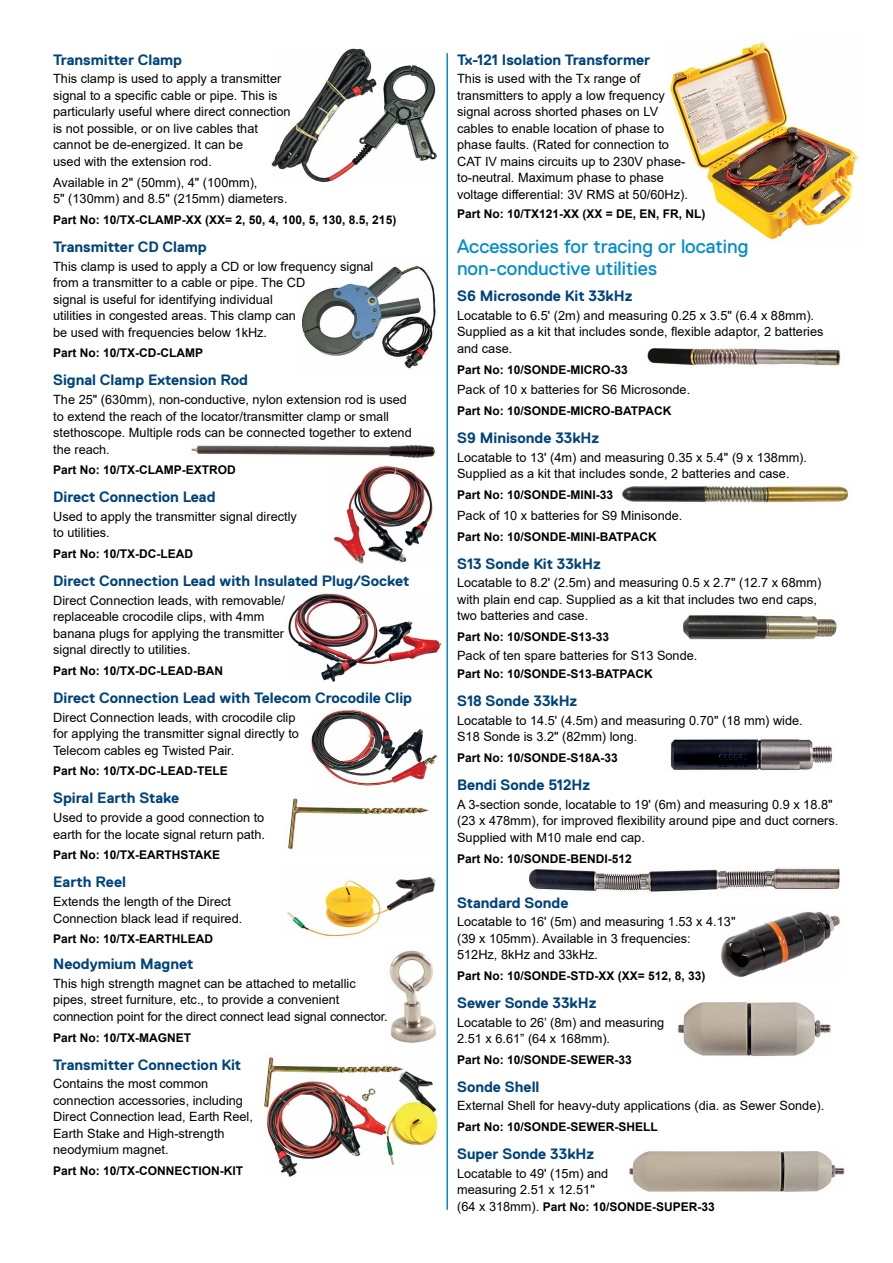
<style>
.page{position:relative;width:893px;height:1263px;background:#fff}
.page>*{position:absolute;margin:0;border:0;box-sizing:border-box;transform-origin:0 0}
.t1{font:19.5px/22.5px "Replica Std";color:#008ccf}
.t2{font:700 15px "Replica Std";color:#00437b}
.t3{font:12.75px/16.5px "Arial";color:#000}
.t4{font:700 12px "Arial";color:#000}
.s1{font-weight:400;font-size:12.75px}
</style>
<div class="page">
<img style="left:310px;top:709px;width:127px;height:77px">
<img style="left:263px;top:1057px;width:177px;height:120px">
<img style="left:677px;top:1002px;width:154px;height:54px">
<img style="left:721px;top:911px;width:120px;height:66px">
<img style="left:529px;top:868px;width:311px;height:25px">
<img style="left:670px;top:739px;width:162px;height:32px">
<img style="left:682px;top:615px;width:155px;height:25px">
<img style="left:622px;top:485px;width:226px;height:18px">
<img style="left:647px;top:348px;width:194px;height:20px">
<img style="left:670px;top:41px;width:190px;height:200px">
<img style="left:389px;top:950px;width:47px;height:93px">
<img style="left:287px;top:877px;width:149px;height:61px">
<img style="left:288px;top:798px;width:141px;height:52px">
<img style="left:330px;top:465px;width:103px;height:98px">
<img style="left:288px;top:593px;width:153px;height:89px">
<img style="left:191px;top:445px;width:245px;height:13px">
<img style="left:302px;top:265px;width:134px;height:104px">
<img style="left:271px;top:48px;width:166px;height:136px">
<hr style="left:446px;top:53px;width:2px;height:1157px;background:#008ccf">
<img style="left:629px;top:1151px;width:216px;height:41px">
<p class="t2" style="left:53px;top:51px;width:131px">Transmitter Clamp</p>
<p class="t3" style="left:53px;top:71px;width:239px">This clamp is used to apply a transmitter signal to a specific cable or pipe. This is particularly useful where direct connection is not possible, or on live cables that cannot be de-energized. It can be<br>used with the extension rod.</p>
<p class="t3" style="left:53px;top:174px;width:236px">Available in 2" (50mm), 4" (100mm),<br>5" (130mm) and 8.5" (215mm) diameters.</p>
<p class="t4" style="left:53px;top:211px;width:345px">Part No: 10/TX-CLAMP-XX (XX= 2, 50, 4, 100, 5, 130, 8.5, 215)</p>
<p class="t2" style="left:53px;top:238px;width:155px">Transmitter CD Clamp</p>
<p class="t3" style="left:53px;top:258px;width:322px">This clamp is used to apply a CD or low frequency signal from a transmitter to a cable or pipe. The CD<br>signal is useful for identifying individual<br>utilities in congested areas. This clamp can<br>be used with frequencies below 1kHz.</p>
<p class="t4" style="left:53px;top:345px;width:152px">Part No: 10/TX-CD-CLAMP</p>
<p class="t2" style="left:53px;top:372px;width:196px">Signal Clamp Extension Rod</p>
<p class="t3" style="left:53px;top:391px;width:360px">The 25" (630mm), non-conductive, nylon extension rod is used to extend the reach of the locator/transmitter clamp or small stethoscope. Multiple rods can be connected together to extend the reach.</p>
<p class="t4" style="left:53px;top:462px;width:184px">Part No: 10/TX-CLAMP-EXTROD</p>
<p class="t2" style="left:53px;top:489px;width:164px">Direct Connection Lead</p>
<p class="t3" style="left:53px;top:508px;width:245px">Used to apply the transmitter signal directly to utilities.</p>
<p class="t4" style="left:53px;top:545px;width:142px">Part No: 10/TX-DC-LEAD</p>
<p class="t2" style="left:53px;top:573px;width:358px">Direct Connection Lead with Insulated Plug/Socket</p>
<p class="t3" style="left:53px;top:592px;width:233px">Direct Connection leads, with removable/ replaceable crocodile clips, with 4mm banana plugs for applying the transmitter signal directly to utilities.</p>
<p class="t4" style="left:53px;top:662px;width:171px">Part No: 10/TX-DC-LEAD-BAN</p>
<p class="t2" style="left:53px;top:690px;width:360px">Direct Connection Lead with Telecom Crocodile Clip</p>
<p class="t3" style="left:53px;top:709px;width:247px">Direct Connection leads, with crocodile clip for applying the transmitter signal directly to<br>Telecom cables eg Twisted Pair.</p>
<p class="t4" style="left:53px;top:763px;width:176px">Part No: 10/TX-DC-LEAD-TELE</p>
<p class="t2" style="left:53px;top:790px;width:128px">Spiral Earth Stake</p>
<p class="t3" style="left:53px;top:809px;width:213px">Used to provide a good connection to earth for the locate signal return path.</p>
<p class="t4" style="left:53px;top:847px;width:169px">Part No: 10/TX-EARTHSTAKE</p>
<p class="t2" style="left:53px;top:874px;width:74px">Earth Reel</p>
<p class="t3" style="left:53px;top:893px;width:191px">Extends the length of the Direct<br>Connection black lead if required.</p>
<p class="t4" style="left:53px;top:930px;width:162px">Part No: 10/TX-EARTHLEAD</p>
<p class="t2" style="left:53px;top:956px;width:142px">Neodymium Magnet</p>
<p class="t3" style="left:53px;top:975px;width:336px">This high strength magnet can be attached to metallic pipes, street furniture, etc., to provide a convenient connection point for the direct connect lead signal connector.</p>
<p class="t4" style="left:53px;top:1029px;width:140px">Part No: 10/TX-MAGNET</p>
<p class="t2" style="left:53px;top:1056px;width:190px">Transmitter Connection Kit</p>
<p class="t3" style="left:53px;top:1075px;width:201px">Contains the most common connection accessories, including<br>Direct Connection lead, Earth Reel,<br>Earth Stake and High-strength neodymium magnet.</p>
<p class="t4" style="left:53px;top:1162px;width:192px">Part No: 10/TX-CONNECTION-KIT</p>
<p class="t2" style="left:457px;top:51px;width:195px">Tx-121 Isolation Transformer</p>
<p class="t3" style="left:457px;top:71px;width:232px">This is used with the Tx range of transmitters to apply a low frequency signal across shorted phases on LV cables to enable location of phase to phase faults. (Rated for connection to CAT IV mains circuits up to 230V phase&shy;to-neutral. Maximum phase to phase voltage differential: 3V RMS at 50/60Hz).</p>
<p class="t4" style="left:457px;top:205px;width:250px">Part No: 10/TX121-XX (XX = DE, EN, FR, NL)</p>
<h1 class="t1" style="left:457px;top:235px;width:293px">Accessories for tracing or locating non-conductive utilities</h1>
<p class="t2" style="left:457px;top:288px;width:177px">S6 Microsonde Kit 33kHz</p>
<p class="t3" style="left:457px;top:307px;width:368px">Locatable to 6.5' (2m) and measuring 0.25 x 3.5" (6.4 x 88mm).<br>Supplied as a kit that includes sonde, flexible adaptor, 2 batteries and case.</p>
<p class="t4" style="left:457px;top:361px;width:172px">Part No: 10/SONDE-MICRO-33</p>
<p class="t3" style="left:457px;top:382px;width:235px">Pack of 10 x batteries for S6 Microsonde.</p>
<p class="t4" style="left:457px;top:402px;width:216px">Part No: 10/SONDE-MICRO-BATPACK</p>
<p class="t2" style="left:457px;top:430px;width:144px">S9 Minisonde 33kHz</p>
<p class="t3" style="left:457px;top:449px;width:351px">Locatable to 13' (4m) and measuring 0.35 x 5.4" (9 x 138mm).<br>Supplied as a kit that includes sonde, 2 batteries and case.</p>
<p class="t4" style="left:457px;top:486px;width:158px">Part No: 10/SONDE-MINI-33</p>
<p class="t3" style="left:457px;top:507px;width:227px">Pack of 10 x batteries for S9 Minisonde.</p>
<p class="t4" style="left:457px;top:528px;width:201px">Part No: 10/SONDE-MINI-BATPACK</p>
<p class="t2" style="left:457px;top:555px;width:145px">S13 Sonde Kit 33kHz</p>
<p class="t3" style="left:457px;top:574px;width:366px">Locatable to 8.2' (2.5m) and measuring 0.5 x 2.7" (12.7 x 68mm) with plain end cap. Supplied as a kit that includes two end caps, two batteries and case.</p>
<p class="t4" style="left:457px;top:628px;width:154px">Part No: 10/SONDE-S13-33</p>
<p class="t3" style="left:457px;top:647px;width:242px">Pack of ten spare batteries for S13 Sonde.</p>
<p class="t4" style="left:457px;top:665px;width:197px">Part No: 10/SONDE-S13-BATPACK</p>
<p class="t2" style="left:457px;top:693px;width:122px">S18 Sonde 33kHz</p>
<p class="t3" style="left:457px;top:712px;width:347px">Locatable to 14.5' (4.5m) and measuring 0.70" (18 mm) wide.<br>S18 Sonde is 3.2" (82mm) long.</p>
<p class="t4" style="left:457px;top:749px;width:162px">Part No: 10/SONDE-S18A-33</p>
<p class="t2" style="left:457px;top:777px;width:135px">Bendi Sonde 512Hz</p>
<p class="t3" style="left:457px;top:796px;width:383px">A 3-section sonde, locatable to 19' (6m) and measuring 0.9 x 18.8" (23 x 478mm), for improved flexibility around pipe and duct corners.<br>Supplied with M10 male end cap.</p>
<p class="t4" style="left:457px;top:850px;width:176px">Part No: 10/SONDE-BENDI-512</p>
<p class="t2" style="left:457px;top:894px;width:113px">Standard Sonde</p>
<p class="t3" style="left:457px;top:913px;width:280px">Locatable to 16' (5m) and measuring 1.53 x 4.13" (39 x 105mm). Available in 3 frequencies:<br>512Hz, 8kHz and 33kHz.</p>
<p class="t4" style="left:457px;top:967px;width:250px">Part No: 10/SONDE-STD-XX (XX= 512, 8, 33)</p>
<p class="t2" style="left:457px;top:994px;width:141px">Sewer Sonde 33kHz</p>
<p class="t3" style="left:457px;top:1014px;width:209px">Locatable to 26’ (8m) and measuring<br>2.51 x 6.61” (64 x 168mm).</p>
<p class="t4" style="left:457px;top:1051px;width:176px">Part No: 10/SONDE-SEWER-33</p>
<p class="t2" style="left:457px;top:1078px;width:84px">Sonde Shell</p>
<p class="t3" style="left:457px;top:1097px;width:369px">External Shell for heavy-duty applications (dia. as Sewer Sonde).</p>
<p class="t4" style="left:457px;top:1118px;width:202px">Part No: 10/SONDE-SEWER-SHELL</p>
<p class="t2" style="left:457px;top:1146px;width:139px">Super Sonde 33kHz</p>
<p class="t3" style="left:457px;top:1165px;width:153px">Locatable to 49' (15m) and measuring 2.51 x 12.51"</p>
<p class="t4" style="left:457px;top:1198px;width:259px"><span class="s1">(64 x 318mm).</span> Part No: 10/SONDE-SUPER-33</p>
</div>
